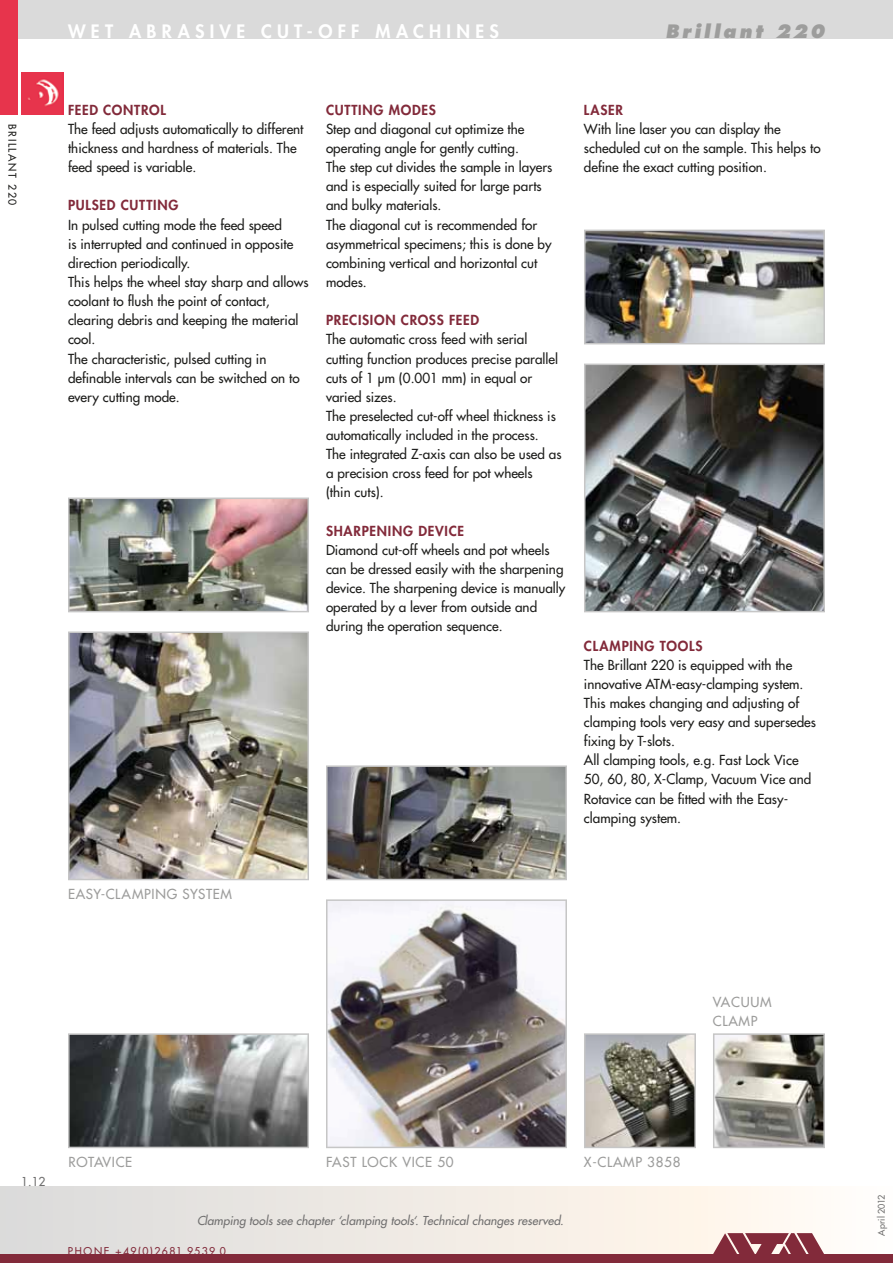
<style>
.page{position:relative;width:893px;height:1263px;background:#fff}
.page>*{position:absolute;margin:0;border:0;box-sizing:border-box;transform-origin:0 0}
.t1{font:800 18px "Futura Std";letter-spacing:.295em;color:#fff}
.t2{font:italic 800 18px "Futura Std";letter-spacing:.165em;color:#9d9d9c}
.t3{font:500 13.5px/19.2px "Futura Std";color:#1d1d1b}
.t4{font:800 13.5px "Futura Std";letter-spacing:.055em;color:#822a3a}
.t5{font:500 13.5px/19.2px "Futura Std";letter-spacing:.05em;color:#9d9d9c}
.t6{font:italic 500 12px "Futura Std";letter-spacing:.005em;color:#706f6f}
.t7{font:500 12px "Futura Std";color:#706f6f}
.t8{font:500 10.5px "Futura Std";letter-spacing:.14em;color:#822a3a}
.t9{font:500 10.5px "Futura Std";letter-spacing:.15em;color:#1d1d1b}
.t10{font:500 9px "Futura Std";letter-spacing:-.005em;color:#706f6f}
</style>
<div class="page">
<div style="left:0;top:0;width:893px;height:38px;background:#dadada"></div>
<div style="left:0;top:1186px;width:893px;height:77px;background:linear-gradient(to right,#dcdbd9,#fffdf4)"></div>
<div style="left:0;top:1254px;width:893px;height:9px;background:#822a3a"></div>
<svg style="left:713px;top:1233px;width:112px;height:21px;background:#a15e68"></svg>
<img style="left:21px;top:72px;width:43px;height:43px">
<div style="left:0;top:0;width:17px;height:115px;background:#e7344c"></div>
<img style="left:584px;top:230px;width:241px;height:114px">
<img style="left:584px;top:364px;width:241px;height:248px">
<svg style="left:68px;top:1033px;width:241px;height:115px;background:#6e7070"></svg>
<svg style="left:326px;top:899px;width:241px;height:249px"></svg>
<svg style="left:713px;top:1033px;width:112px;height:115px;background:#96948d"></svg>
<svg style="left:584px;top:1033px;width:112px;height:115px;background:#8b8981"></svg>
<img style="left:68px;top:631px;width:241px;height:249px">
<img style="left:326px;top:765px;width:241px;height:115px">
<img style="left:68px;top:497px;width:241px;height:115px">
<p class="t9" style="left:19px;top:124px;width:83px;rotate:90deg">BRILLANT 220</p>
<h1 class="t1" style="left:68px;top:20px;width:432px">WET ABRASIVE CUT-OFF MACHINES</h1>
<h1 class="t2" style="left:665px;top:20px;width:161px">Brillant 220</h1>
<p class="t4" style="left:68px;top:101px;width:99px">FEED CONTROL</p>
<p class="t3" style="left:68px;top:119px;width:237px">The feed adjusts automatically to different thickness and hardness of materials. The feed speed is variable.</p>
<p class="t4" style="left:68px;top:197px;width:112px">PULSED CUTTING</p>
<p class="t3" style="left:68px;top:215px;width:242px">In pulsed cutting mode the feed speed<br>is interrupted and continued in opposite direction periodically.<br>This helps the wheel stay sharp and allows coolant to flush the point of contact, clearing debris and keeping the material cool.<br>The characteristic, pulsed cutting in definable intervals can be switched on to every cutting mode.</p>
<p class="t4" style="left:326px;top:101px;width:111px">CUTTING MODES</p>
<p class="t3" style="left:326px;top:119px;width:228px">Step and diagonal cut optimize the operating angle for gently cutting.<br>The step cut divides the sample in layers and is especially suited for large parts and bulky materials.<br>The diagonal cut is recommended for asymmetrical specimens; this is done by combining vertical and horizontal cut modes.</p>
<p class="t4" style="left:326px;top:312px;width:155px">PRECISION CROSS FEED</p>
<p class="t3" style="left:326px;top:330px;width:237px">The automatic cross feed with serial cutting function produces precise parallel cuts of 1 µm (0.001 mm) in equal or varied sizes.<br>The preselected cut-off wheel thickness is automatically included in the process.<br>The integrated Z-axis can also be used as a precision cross feed for pot wheels<br>(thin cuts).</p>
<p class="t4" style="left:326px;top:522px;width:140px">SHARPENING DEVICE</p>
<p class="t3" style="left:326px;top:540px;width:241px">Diamond cut-off wheels and pot wheels can be dressed easily with the sharpening device. The sharpening device is manually operated by a lever from outside and during the operation sequence.</p>
<p class="t4" style="left:584px;top:101px;width:41px">LASER</p>
<p class="t3" style="left:584px;top:119px;width:238px">With line laser you can display the scheduled cut on the sample. This helps to define the exact cutting position.</p>
<p class="t4" style="left:584px;top:637px;width:120px">CLAMPING TOOLS</p>
<p class="t3" style="left:584px;top:655px;width:234px">The Brillant 220 is equipped with the innovative ATM-easy-clamping system.<br>This makes changing and adjusting of clamping tools very easy and supersedes fixing by T-slots.<br>All clamping tools, e.g. Fast Lock Vice 50, 60, 80, X-Clamp, Vacuum Vice and Rotavice can be fitted with the Easy&shy;clamping system.</p>
<p class="t5" style="left:68px;top:885px;width:165px">EASY-CLAMPING SYSTEM</p>
<p class="t5" style="left:713px;top:992px;width:60px">VACUUM<br>CLAMP</p>
<p class="t7" style="left:21px;top:1174px;width:26px">1.12</p>
<p class="t5" style="left:68px;top:1153px;width:65px">ROTAVICE</p>
<p class="t5" style="left:326px;top:1153px;width:129px">FAST LOCK VICE 50</p>
<p class="t5" style="left:584px;top:1153px;width:98px">X-CLAMP 3858</p>
<p class="t6" style="left:197px;top:1213px;width:368px">Clamping tools see chapter ‘clamping tools‘. Technical changes reserved.</p>
<p class="t8" style="left:68px;top:1244px;width:159px">PHONE +49(0)2681.9539.0</p>
<p class="t10" style="left:876px;top:1235px;width:43px;rotate:-90deg">April 2012</p>
</div>
